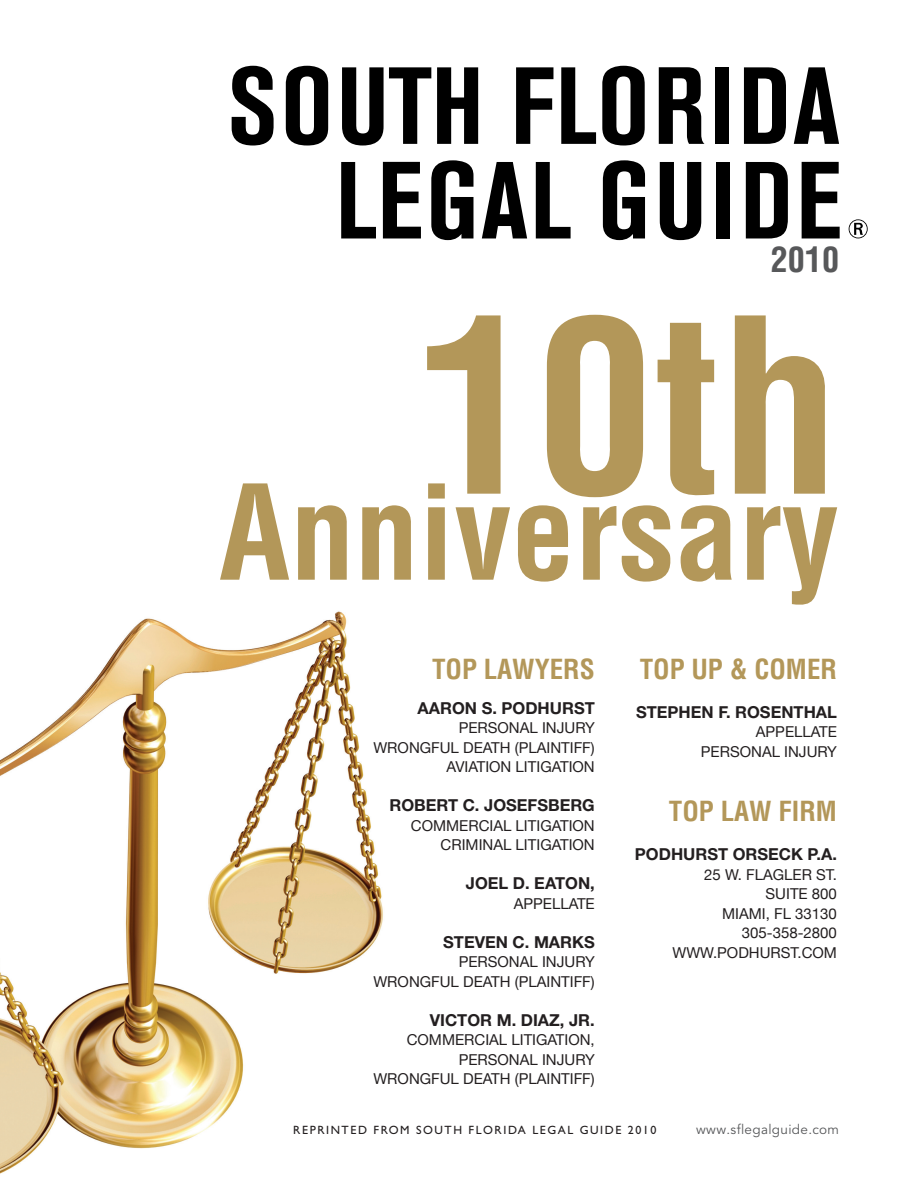
<style>
.page{position:relative;width:918px;height:1188px;background:#fff}
.page>*{position:absolute;margin:0;border:0;box-sizing:border-box;transform-origin:0 0}
.t1{font:700 condensed 237.6px "Helvetica";color:#b39759}
.t2{font:700 condensed 128.4px "Helvetica";color:#b39759}
.t3{font:700 condensed 34.2px "Helvetica";color:#57585a}
.Info_Paragraph{font:700 condensed 27px "Helvetica";color:#b39759}
.Info_Paragraph-2{font:700 16.5px "Helvetica Neue";color:#231f20}
.Info_Paragraph-3{font:15px/19.5px "Helvetica Neue";color:#231f20;text-align:right}
.t4{font:13.5px "Avenir";letter-spacing:.025em;color:#57585a}
.t5{font:12px "Gill Sans";letter-spacing:.13em;color:#231f20}
</style>
<div class="page">
<img style="left:0;top:611px;width:383px;height:563px">
<svg style="left:849px;top:219px;width:19px;height:19px"></svg>
<svg style="left:232px;top:66px;width:42px;height:80px"></svg>
<svg style="left:286px;top:66px;width:42px;height:80px"></svg>
<svg style="left:342px;top:67px;width:89px;height:79px"></svg>
<svg style="left:437px;top:67px;width:41px;height:77px"></svg>
<svg style="left:516px;top:67px;width:37px;height:77px"></svg>
<svg style="left:561px;top:67px;width:35px;height:77px"></svg>
<svg style="left:602px;top:66px;width:43px;height:80px"></svg>
<svg style="left:659px;top:67px;width:46px;height:77px"></svg>
<div style="left:715px;top:67px;width:14px;height:77px;background:#000"></div>
<svg style="left:744px;top:67px;width:42px;height:77px"></svg>
<svg style="left:794px;top:67px;width:45px;height:77px"></svg>
<svg style="left:341px;top:162px;width:35px;height:76px"></svg>
<svg style="left:383px;top:162px;width:38px;height:76px"></svg>
<svg style="left:431px;top:160px;width:42px;height:80px"></svg>
<svg style="left:482px;top:162px;width:45px;height:76px"></svg>
<svg style="left:536px;top:162px;width:35px;height:76px"></svg>
<svg style="left:603px;top:160px;width:42px;height:80px"></svg>
<svg style="left:660px;top:162px;width:41px;height:78px"></svg>
<div style="left:716px;top:162px;width:14px;height:76px;background:#000"></div>
<svg style="left:746px;top:162px;width:42px;height:76px"></svg>
<svg style="left:802px;top:162px;width:38px;height:76px"></svg>
<p class="t3" style="left:771px;top:239px;width:70px">2010</p>
<p class="t1" style="left:417px;top:263px;width:424px">10th</p>
<p class="t2" style="left:219px;top:455px;width:622px">Anniversary</p>
<p class="Info_Paragraph" style="left:432px;top:652px;width:164px">TOP LAWYERS</p>
<p class="Info_Paragraph-2" style="left:418px;top:698px;width:179px">AARON S. PODHURST</p>
<p class="Info_Paragraph-3" style="left:459px;top:718px;width:138px">PERSONAL INJURY</p>
<p class="Info_Paragraph-3" style="left:373px;top:738px;width:223px">WRONGFUL DEATH (PLAI NTI FF)</p>
<p class="Info_Paragraph-3" style="left:446px;top:757px;width:150px">AVIATI ON LITI GATI ON</p>
<p class="Info_Paragraph-2" style="left:389px;top:795px;width:207px">ROBERT C. JOSEFSBERG</p>
<p class="Info_Paragraph-3" style="left:411px;top:816px;width:185px">COMMERCIAL LITI GATI ON</p>
<p class="Info_Paragraph-3" style="left:441px;top:835px;width:156px">CRI MI NAL LITIGATION</p>
<p class="Info_Paragraph-2" style="left:466px;top:873px;width:130px">JOEL D. EATON,</p>
<p class="Info_Paragraph-3" style="left:514px;top:894px;width:11px">APP</p>
<p class="Info_Paragraph-3" style="left:543px;top:894px;width:53px">ELLATE</p>
<p class="Info_Paragraph-2" style="left:443px;top:932px;width:153px">STEVEN C. MARKS</p>
<p class="Info_Paragraph-3" style="left:459px;top:952px;width:138px">PERSONAL INJURY</p>
<p class="Info_Paragraph-3" style="left:373px;top:972px;width:223px">WRONGFUL DEATH (PLAI NTI FF)</p>
<p class="Info_Paragraph-2" style="left:430px;top:1010px;width:166px">VICTOR M. DIAZ, JR.</p>
<p class="Info_Paragraph-3" style="left:407px;top:1030px;width:190px">COMMERCIAL LITI GATI ON,<br>PERSONAL INJURY</p>
<p class="Info_Paragraph-3" style="left:373px;top:1069px;width:223px">WRONGFUL DEATH (PLAI NTI FF)</p>
<p class="Info_Paragraph" style="left:640px;top:652px;width:199px">TOP UP &amp; COMER</p>
<p class="Info_Paragraph-2" style="left:636px;top:702px;width:202px">STEPHEN F. ROSENTHAL</p>
<p class="Info_Paragraph-3" style="left:756px;top:722px;width:11px">APP</p>
<p class="Info_Paragraph-3" style="left:785px;top:722px;width:53px">ELLATE</p>
<p class="Info_Paragraph-3" style="left:701px;top:741px;width:138px">PERSONAL INJURY</p>
<p class="Info_Paragraph" style="left:669px;top:795px;width:170px">TOP LAW FIRM</p>
<p class="Info_Paragraph-2" style="left:635px;top:844px;width:24px">PODHURST</p>
<p class="Info_Paragraph-2" style="left:733px;top:844px;width:25px">ORSE</p>
<p class="Info_Paragraph-2" style="left:779px;top:844px;width:60px">CK P.A.</p>
<p class="Info_Paragraph-3" style="left:704px;top:864px;width:134px">25 W. FLAGLER ST.</p>
<p class="Info_Paragraph-3" style="left:766px;top:884px;width:73px">SUITE 800</p>
<p class="Info_Paragraph-3" style="left:722px;top:903px;width:116px">MIAMI , FL 33130</p>
<p class="Info_Paragraph-3" style="left:742px;top:923px;width:97px">305-358-2800</p>
<p class="Info_Paragraph-3" style="left:673px;top:942px;width:15px">WWW</p>
<p class="Info_Paragraph-3" style="left:713px;top:942px;width:125px">.PODHURST.COM</p>
<p class="t5" style="left:293px;top:1123px;width:365px">REPRINTED FROM SOUTH FLORIDA LEGAL GUIDE 2010</p>
<p class="t4" style="left:696px;top:1122px;width:144px">www.sflegalguide.com</p>
</div>
